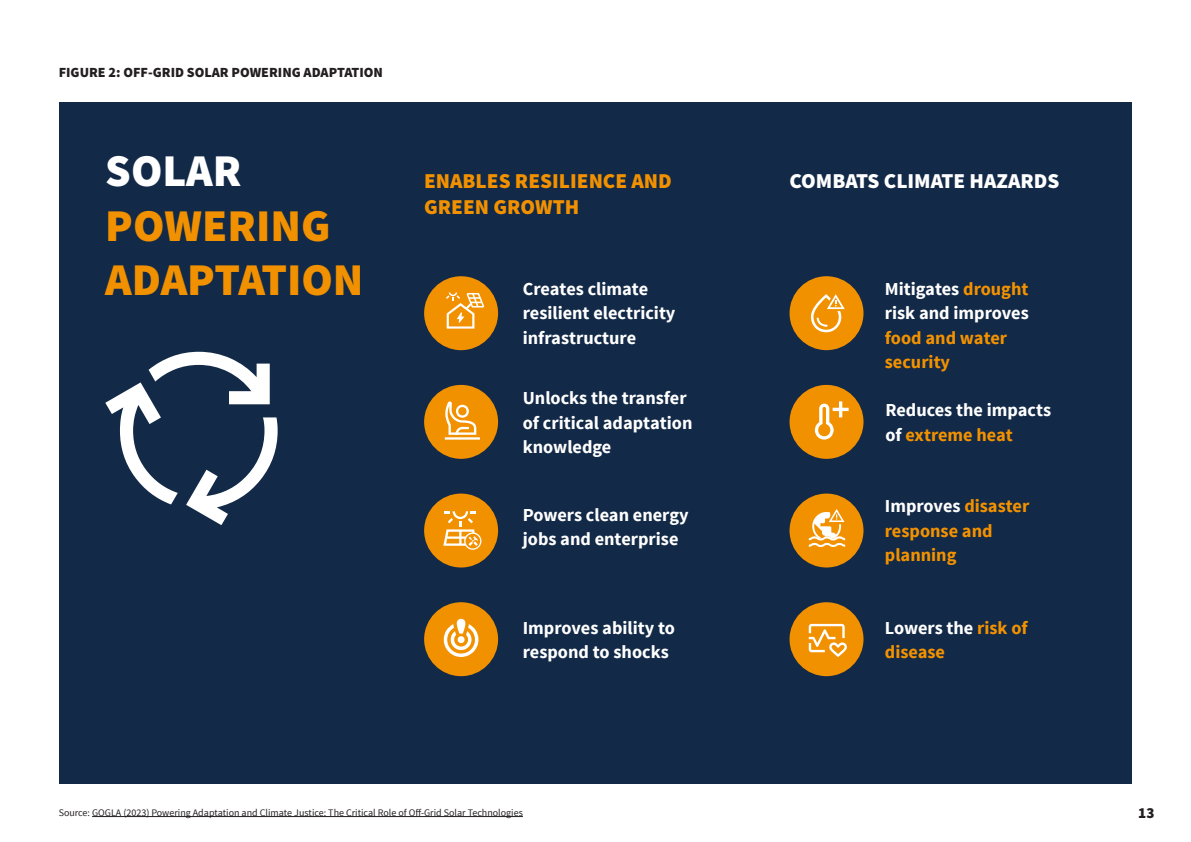
<style>
.page{position:relative;width:1191px;height:842px;background:#fff}
.page>*{position:absolute;margin:0;border:0;box-sizing:border-box;transform-origin:0 0}
.Heading{font:900 45.5px/54.6px "Source Sans Pro";color:#f29100}
.BoldPara{font:900 21.2px/25.5px "Source Sans Pro";color:#f29100}
.BoldPara-2{font:900 21.2px "Source Sans Pro";color:#fff}
.Paragraph{font:700 18.3px/24.1px "Source Sans Pro";color:#fff}
.Paragraph-2{font:700 18.3px/24.1px "Source Sans Pro";color:#f39200}
.t1{font:900 15px "Source Sans Pro";color:#231f20}
.BoldPara-3{font:900 14px "Source Sans Pro";color:#231f20}
.Footnotes{font:10px "Source Sans Pro";color:#231f20}
.s1{color:#fff}
.s2{color:#f39200}
</style>
<div class="page">
<div style="left:59px;top:102px;width:1072px;height:681px;background:#122947"></div>
<hr style="left:92px;top:816px;width:431px;height:1px;background:#231f20">
<div style="left:789px;top:276px;width:74px;height:74px;background:#f29100;border-radius:50%"></div>
<div style="left:424px;top:385px;width:74px;height:74px;background:#f29100;border-radius:50%"></div>
<div style="left:424px;top:494px;width:74px;height:73px;background:#f29100;border-radius:50%"></div>
<div style="left:789px;top:494px;width:74px;height:73px;background:#f29100;border-radius:50%"></div>
<div style="left:424px;top:602px;width:74px;height:74px;background:#f29100;border-radius:50%"></div>
<div style="left:789px;top:602px;width:74px;height:74px;background:#f29100;border-radius:50%"></div>
<div style="left:789px;top:385px;width:74px;height:74px;background:#f29100;border-radius:50%"></div>
<div style="left:424px;top:276px;width:74px;height:74px;background:#f29100;border-radius:50%"></div>
<svg style="left:443px;top:511px;width:38px;height:39px"></svg>
<svg style="left:815px;top:401px;width:33px;height:39px"></svg>
<svg style="left:445px;top:401px;width:35px;height:39px"></svg>
<svg style="left:808px;top:624px;width:39px;height:33px"></svg>
<svg style="left:809px;top:509px;width:36px;height:38px"></svg>
<svg style="left:446px;top:293px;width:38px;height:36px"></svg>
<svg style="left:105px;top:352px;width:173px;height:173px"></svg>
<svg style="left:811px;top:294px;width:33px;height:38px"></svg>
<svg style="left:444px;top:619px;width:34px;height:38px"></svg>
<p class="BoldPara-3" style="left:59px;top:63px;width:326px">FIGURE 2: OFF-GRID SOLAR POWERING ADAPTATION</p>
<p class="Heading" style="left:105px;top:145px;width:260px"><span class="s1">SOLAR<br></span>POWERING<br>ADAPTATION</p>
<p class="BoldPara" style="left:424px;top:169px;width:249px">ENABLES RESILIENCE AND<br>GREEN GROWTH</p>
<p class="BoldPara-2" style="left:789px;top:166px;width:271px">COMBATS CLIMATE HAZARDS</p>
<p class="Paragraph" style="left:523px;top:278px;width:154px">Creates climate resilient electricity infrastructure</p>
<p class="Paragraph-2" style="left:885px;top:278px;width:145px"><span class="s1">Mitigates</span> drought <span class="s1">risk and improves </span>food and water security</p>
<p class="Paragraph" style="left:523px;top:387px;width:171px">Unlocks the transfer of critical adaptation knowledge</p>
<p class="Paragraph" style="left:885px;top:399px;width:167px">Reduces the impacts of <span class="s2">extreme heat</span></p>
<p class="Paragraph" style="left:523px;top:504px;width:167px">Powers clean energy jobs and enterprise</p>
<p class="Paragraph" style="left:523px;top:616px;width:154px">Improves ability to respond to shocks</p>
<p class="Paragraph-2" style="left:885px;top:495px;width:146px"><span class="s1">Improves</span> disaster response and planning</p>
<p class="Paragraph-2" style="left:885px;top:616px;width:144px"><span class="s1">Lowers the</span> risk of disease</p>
<p class="Footnotes" style="left:59px;top:806px;width:466px">Source: GOGLA (2023) Powering Adaptation and Climate Justice: The Critical Role of Off-Grid Solar Technologies</p>
<p class="t1" style="left:1138px;top:802px;width:18px">13</p>
</div>
